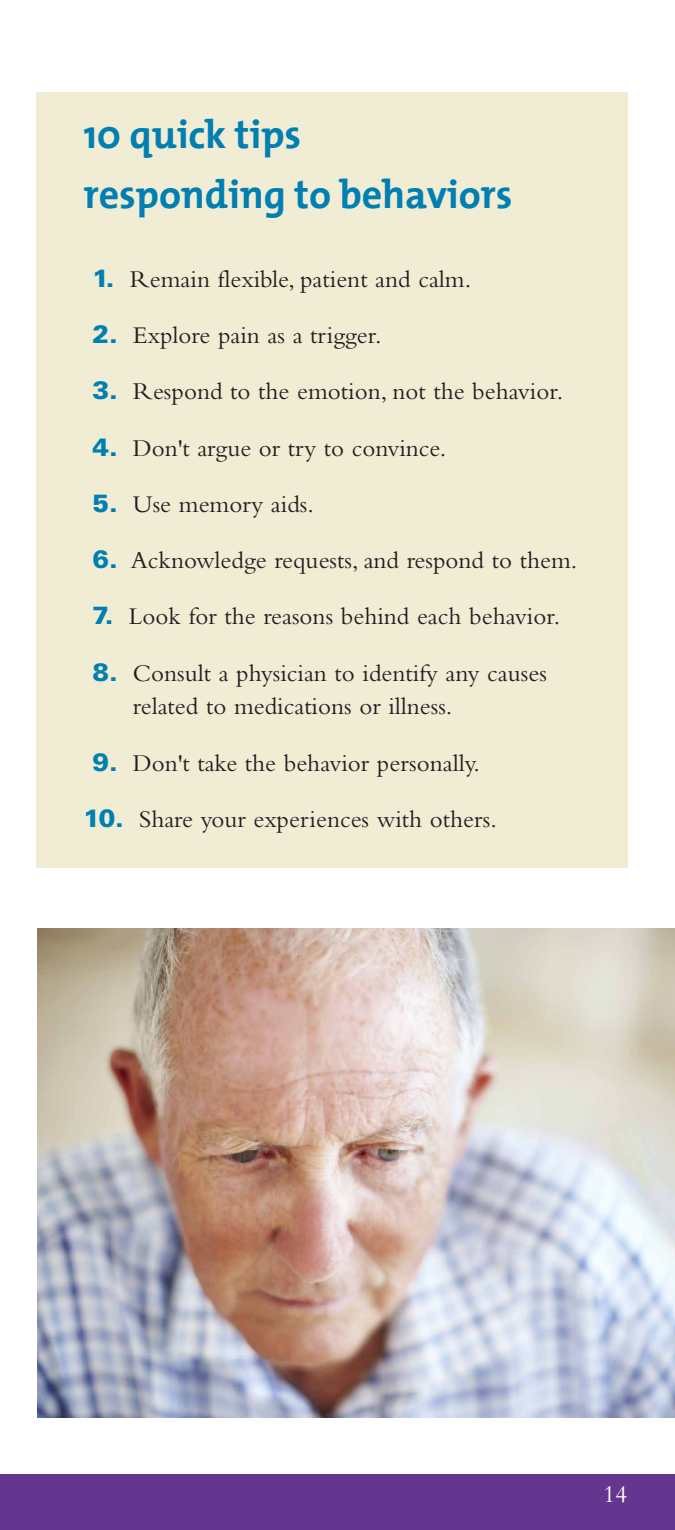
<style>
.page{position:relative;width:675px;height:1530px;background:#fff}
.page>*{position:absolute;margin:0;border:0;box-sizing:border-box;transform-origin:0 0}
.t1{font:40px/60px "Alzheimer's Association";letter-spacing:-.005em;color:#007fb2}
.t2{font:25px/33.8px "Bembo Std";color:#231f20}
.t3{font:25px "Bembo Std";color:#fff}
.s1{font-family:"Univers LT Std";font-weight:900;color:#007fb2}
</style>
<div class="page">
<div style="left:0;top:1474px;width:675px;height:56px;background:#653690"></div>
<div style="left:36px;top:92px;width:591px;height:776px;background:#f1ecd4"></div>
<img style="left:37px;top:929px;width:638px;height:488px">
<h1 class="t1" style="left:84px;top:104px;width:431px">10 quick tips responding to behaviors</h1>
<p class="t2" style="left:93px;top:262px;width:380px"><span class="s1">1.</span> Remain flexible, patient and calm.</p>
<p class="t2" style="left:93px;top:318px;width:291px"><span class="s1">2.</span> Explore pain as a trigger.</p>
<p class="t2" style="left:93px;top:374px;width:472px"><span class="s1">3.</span> Respond to the emotion, not the behavior.</p>
<p class="t2" style="left:93px;top:430px;width:355px"><span class="s1">4.</span> Don't argue or try to convince.</p>
<p class="t2" style="left:93px;top:487px;width:223px"><span class="s1">5.</span> Use memory aids.</p>
<p class="t2" style="left:93px;top:543px;width:486px"><span class="s1">6.</span> Acknowledge requests, and respond to them.</p>
<p class="t2" style="left:93px;top:599px;width:469px"><span class="s1">7.</span> Look for the reasons behind each behavior.</p>
<p class="t2" style="left:133px;top:655px;width:415px;text-indent:-40px"><span class="s1">8.</span> Consult a physician to identify any causes related to medications or illness.</p>
<p class="t2" style="left:93px;top:745px;width:389px"><span class="s1">9.</span> Don't take the behavior personally.</p>
<p class="t2" style="left:84px;top:802px;width:415px"><span class="s1">10.</span> Share your experiences with others.</p>
<p class="t3" style="left:603px;top:1480px;width:26px">14</p>
</div>
